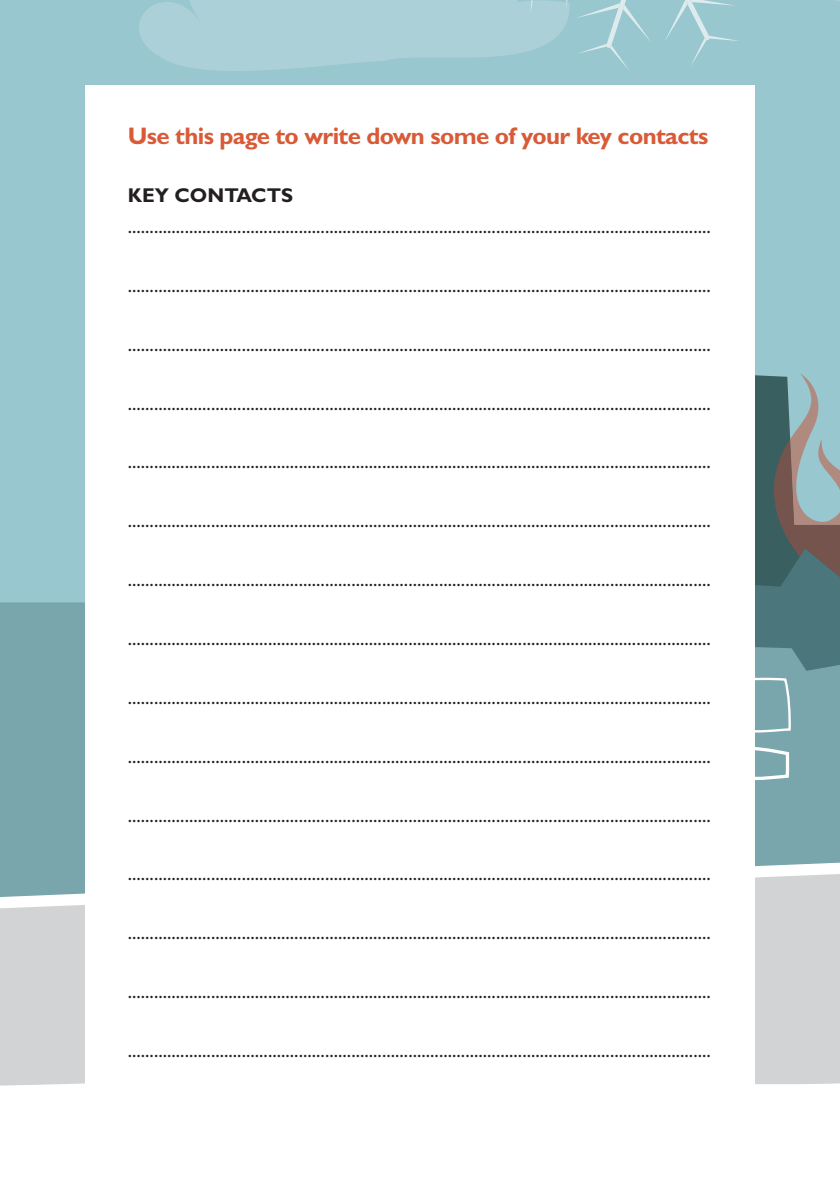
<style>
.page{position:relative;width:840px;height:1191px;background:#fff}
.page>*{position:absolute;margin:0;border:0;box-sizing:border-box;transform-origin:0 0}
.t1{font:700 24px "Gill Sans Std";letter-spacing:-.025em;color:#d95a36}
.t2{font:20px "Gill Sans Std";color:#231f20}
.t3{font:700 20px "Gill Sans Std";color:#231f20}
</style>
<div class="page">
<div style="left:0;top:0;width:839px;height:1191px;background:#98c7d0"></div>
<svg style="left:773px;top:374px;width:46px;height:64px"></svg>
<svg style="left:754px;top:438px;width:85px;height:111px"></svg>
<svg style="left:0;top:549px;width:839px;height:270px;background:#729da4"></svg>
<svg style="left:754px;top:640px;width:85px;height:171px;background:#7ba4ac"></svg>
<svg style="left:0;top:819px;width:839px;height:235px;background:#bcc9cc"></svg>
<svg style="left:139px;top:0;width:600px;height:71px"></svg>
<div style="left:0;top:1054px;width:839px;height:137px;background:#fff"></div>
<div style="left:85px;top:85px;width:669px;height:1021px;background:#fff"></div>
<p class="t1" style="left:128px;top:122px;width:581px">Use this page to write down some of your key contacts</p>
<p class="t3" style="left:128px;top:183px;width:167px">KEY CONTACTS</p>
<p class="t2" style="left:128px;top:215px;width:584px">.....................................................................................................................................</p>
<p class="t2" style="left:128px;top:273px;width:584px">.....................................................................................................................................</p>
<p class="t2" style="left:128px;top:332px;width:584px">.....................................................................................................................................</p>
<p class="t2" style="left:128px;top:391px;width:584px">.....................................................................................................................................</p>
<p class="t2" style="left:128px;top:450px;width:584px">.....................................................................................................................................</p>
<p class="t2" style="left:128px;top:509px;width:584px">.....................................................................................................................................</p>
<p class="t2" style="left:128px;top:568px;width:584px">.....................................................................................................................................</p>
<p class="t2" style="left:128px;top:627px;width:584px">.....................................................................................................................................</p>
<p class="t2" style="left:128px;top:685px;width:584px">.....................................................................................................................................</p>
<p class="t2" style="left:128px;top:744px;width:584px">.....................................................................................................................................</p>
<p class="t2" style="left:128px;top:803px;width:584px">.....................................................................................................................................</p>
<p class="t2" style="left:128px;top:862px;width:584px">.....................................................................................................................................</p>
<p class="t2" style="left:128px;top:921px;width:584px">.....................................................................................................................................</p>
<p class="t2" style="left:128px;top:980px;width:584px">.....................................................................................................................................</p>
<p class="t2" style="left:128px;top:1038px;width:584px">.....................................................................................................................................</p>
</div>
